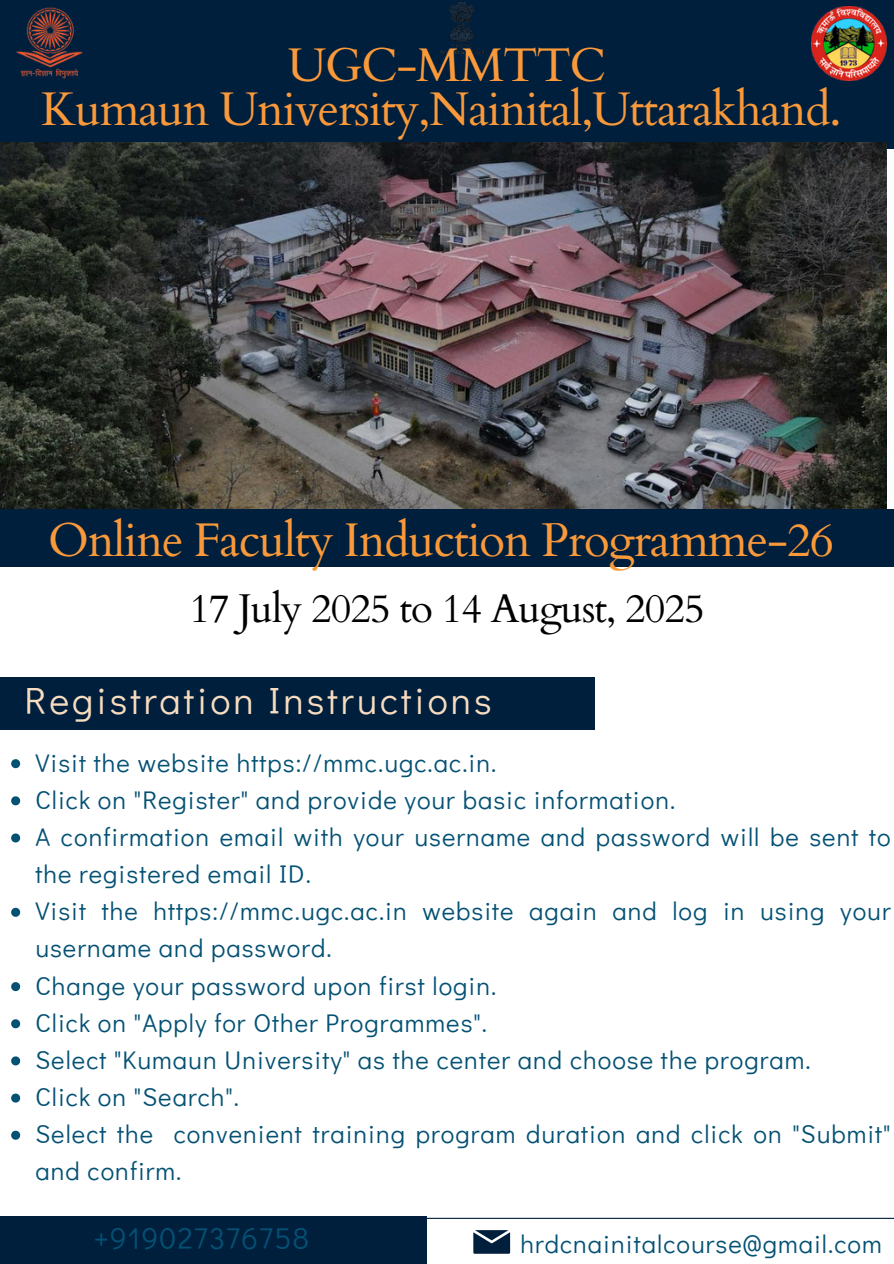
<style>
.page{position:relative;width:894px;height:1264px;background:#fff}
.page>*{position:absolute;margin:0;border:0;box-sizing:border-box;transform-origin:0 0}
.t1{font:47.25px/44px "Cardo";letter-spacing:-.025em;color:#fa9939;text-align:center}
.t2{font:40.2px "Cardo";letter-spacing:-.025em;color:#000}
.t3{font:37.8px "Didact Gothic";letter-spacing:.08em;color:#f8dcbf}
.t4{font:30px "Didact Gothic";letter-spacing:.04em;color:#045174}
.t5{font:25.5px/37.2px "Didact Gothic";letter-spacing:.04em;color:#045174}
</style>
<div class="page">
<div style="left:0;top:0;width:893px;height:148px;background:#001f3d"></div>
<img style="left:0;top:143px;width:886px;height:366px">
<div style="left:0;top:509px;width:893px;height:58px;background:#001f3d"></div>
<svg style="left:473px;top:1230px;width:37px;height:23px"></svg>
<hr style="left:0;top:1217px;width:893px;height:1px;background:#001f3d">
<img style="left:16px;top:7px;width:67px;height:72px">
<img style="left:811px;top:7px;width:75px;height:74px">
<img style="left:440px;top:2px;width:46px;height:52px">
<div style="left:0;top:1216px;width:427px;height:47px;background:#001f3d"></div>
<div style="left:0;top:677px;width:594px;height:53px;background:#001f3d"></div>
<svg style="left:11px;top:759px;width:9px;height:9px"></svg>
<svg style="left:11px;top:796px;width:9px;height:9px"></svg>
<svg style="left:11px;top:833px;width:9px;height:9px"></svg>
<svg style="left:11px;top:907px;width:9px;height:9px"></svg>
<svg style="left:11px;top:982px;width:9px;height:9px"></svg>
<svg style="left:11px;top:1019px;width:9px;height:9px"></svg>
<svg style="left:11px;top:1056px;width:9px;height:9px"></svg>
<svg style="left:11px;top:1093px;width:9px;height:9px"></svg>
<svg style="left:11px;top:1130px;width:9px;height:9px"></svg>
<p class="t1" style="left:41px;top:44px;width:801px">UGC-MMTTC<br>Kumaun University,Nainital,Uttarakhand.</p>
<p class="t1" style="left:48px;top:519px;width:787px">Online Faculty Induction Programme-26</p>
<p class="t2" style="left:189px;top:582px;width:516px">17 July 2025 to 14 August, 2025</p>
<p class="t3" style="left:24px;top:674px;width:468px">Registration Instructions</p>
<h2 class="t5" style="left:35px;top:743px;width:462px">Visit the website https://mmc.ugc.ac.in.</h2>
<h2 class="t5" style="left:35px;top:780px;width:641px">Click on "Register" and provide your basic information.</h2>
<p class="t5" style="left:35px;top:817px;width:856px">A confirmation email with your username and password will be sent to the registered email ID.</p>
<p class="t5" style="left:35px;top:891px;width:856px">Visit the https://mmc.ugc.ac.in website again and log in using your username and password.</p>
<p class="t5" style="left:35px;top:965px;width:462px">Change your password upon first login.</p>
<p class="t5" style="left:35px;top:1003px;width:453px">Click on "Apply for Other Programmes".</p>
<p class="t5" style="left:35px;top:1040px;width:776px">Select "Kumaun University" as the center and choose the program.</p>
<p class="t5" style="left:35px;top:1077px;width:205px">Click on "Search".</p>
<p class="t5" style="left:35px;top:1114px;width:856px">Select the convenient training program duration and click on "Submit" and confirm.</p>
<h1 class="t4" style="left:94px;top:1217px;width:217px">+919027376758</h1>
<h1 class="t5" style="left:520px;top:1224px;width:363px">hrdcnainitalcourse@gmail.com</h1>
</div>
